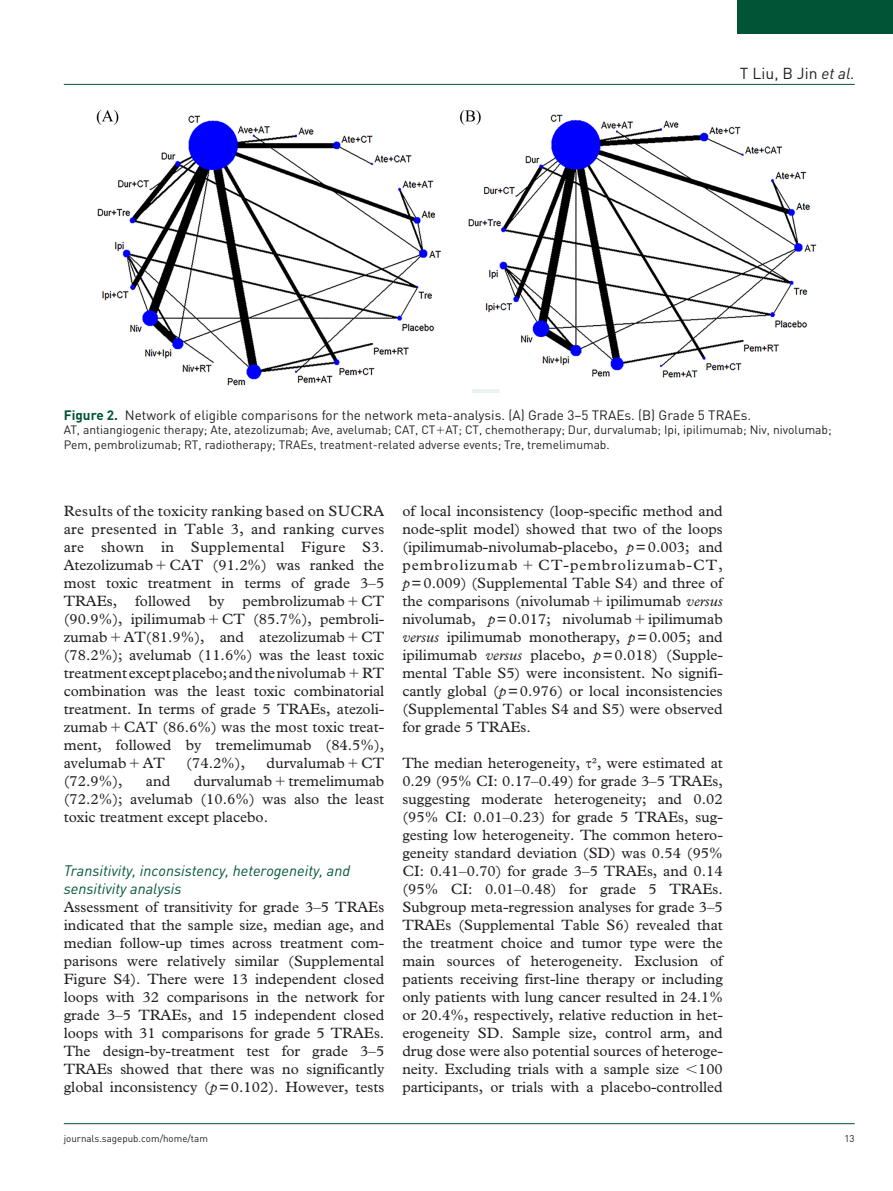
<style>
.page{position:relative;width:893px;height:1191px;background:#fff}
.page>*{position:absolute;margin:0;border:0;box-sizing:border-box;transform-origin:0 0}
.t1{font:15.75px "DIN";color:#231f20}
.t2{font:15px/18px "Plantin Std";color:#231f20;text-align:justify}
.t3{font:italic 15px/18px "DIN";color:#015436}
.t4{font:13.5px "DIN";color:#231f20}
.t5{font:12px/14.2px "DIN";color:#231f20}
.t6{font:9.75px "DIN";color:#231f20}
.s1{font-style:italic}
.s2{font-weight:700;color:#015436}
</style>
<div class="page">
<hr style="left:64px;top:84px;width:791px;height:1px;background:#015436">
<hr style="left:64px;top:1123px;width:791px;height:1px;background:#015436">
<div style="left:738px;top:0;width:155px;height:34px;background:#015436"></div>
<img style="left:96px;top:110px;width:721px;height:282px">
<p class="t1" style="left:740px;top:63px;width:116px">T Liu, B Jin <span class="s1">et al.</span></p>
<p class="t4" style="left:64px;top:407px;width:689px"><span class="s2">Figure 2.</span> Network of eligible comparisons for the network meta-analysis. (A) Grade 3–5 TRAEs. (B) Grade 5 TRAEs.</p>
<p class="t5" style="left:64px;top:423px;width:769px">AT, antiangiogenic therapy; Ate, atezolizumab; Ave, avelumab; CAT, CT AT; CT, chemotherapy; Dur, durvalumab; Ipi, ipilimumab; Niv, nivolumab;<br>Pem, pembrolizumab; RT, radiotherapy; TRAEs, treatment-related adverse events; Tre, tremelimumab.</p>
<p class="t2" style="left:64px;top:502px;width:322px">Results of the toxicity ranking based on SUCRA are presented in Table 3, and ranking curves are shown in Supplemental Figure S3.<br>Atezolizumab CAT (91.2%) was ranked the most toxic treatment in terms of grade 3–5<br>TRAEs, followed by pembrolizumab CT (90.9%), ipilimumab CT (85.7%), pembroli&shy;zumab AT(81.9%), and atezolizumab CT (78.2%); avelumab (11.6%) was the least toxic treatment except placebo; and the nivolumab RT combination was the least toxic combinatorial treatment. In terms of grade 5 TRAEs, atezoli&shy;zumab CAT (86.6%) was the most toxic treat&shy;ment, followed by tremelimumab (84.5%), avelumab AT</p>
<p class="t2" style="left:186px;top:754px;width:60px">(74.2%),</p>
<p class="t2" style="left:267px;top:754px;width:119px">durvalumab CT</p>
<p class="t2" style="left:64px;top:772px;width:322px;text-indent:130px">durvalumab tremelimumab (72.2%); avelumab (10.6%) was also the least toxic treatment except placebo.</p>
<p class="t2" style="left:64px;top:772px;width:60px">(72.9%),</p>
<p class="t2" style="left:146px;top:772px;width:26px">and</p>
<p class="t3" style="left:64px;top:861px;width:288px">Transitivity, inconsistency, heterogeneity, and sensitivity analysis</p>
<p class="t2" style="left:64px;top:898px;width:322px">Assessment of transitivity for grade 3–5 TRAEs indicated that the sample size, median age, and median follow-up times across treatment com&shy;parisons were relatively similar (Supplemental Figure S4). There were 13 independent closed loops with 32 comparisons in the network for grade 3–5 TRAEs, and 15 independent closed loops with 31 comparisons for grade 5 TRAEs.<br>The design-by-treatment test for grade 3–5<br>TRAEs showed that there was no significantly global inconsistency (<span class="s1">p</span>=0.102). However, tests</p>
<p class="t2" style="left:402px;top:502px;width:322px">of local inconsistency (loop-specific method and node-split model) showed that two of the loops (ipilimumab-nivolumab-placebo, <span class="s1">p</span>=0.003; and pembrolizumab</p>
<p class="t2" style="left:402px;top:556px;width:322px;text-indent:136px">CT-pembrolizumab-CT, <span class="s1">p</span>=0.009) (Supplemental Table S4) and three of the comparisons (nivolumab ipilimumab <span class="s1">versus </span>nivolumab, <span class="s1">p</span>=0.017; nivolumab ipilimumab <span class="s1">versus</span> ipilimumab monotherapy, <span class="s1">p</span>=0.005; and ipilimumab <span class="s1">versus</span> placebo, <span class="s1">p</span>=0.018) (Supple&shy;mental Table S5) were inconsistent. No signifi&shy;cantly global (<span class="s1">p</span>=0.976) or local inconsistencies (Supplemental Tables S4 and S5) were observed for grade 5 TRAEs.</p>
<p class="t2" style="left:402px;top:754px;width:322px">The median heterogeneity, ², were estimated at 0.29 (95% CI: 0.17–0.49) for grade 3–5 TRAEs, suggesting moderate heterogeneity; and 0.02 (95% CI: 0.01–0.23) for grade 5 TRAEs, sug&shy;gesting low heterogeneity. The common hetero&shy;geneity standard deviation (SD) was 0.54 (95% CI: 0.41–0.70) for grade 3–5 TRAEs, and 0.14 (95% CI: 0.01–0.48) for grade 5 TRAEs.<br>Subgroup meta-regression analyses for grade 3–5<br>TRAEs (Supplemental Table S6) revealed that the treatment choice and tumor type were the main sources of heterogeneity. Exclusion of patients receiving first-line therapy or including only patients with lung cancer resulted in 24.1% or 20.4%, respectively, relative reduction in het&shy;erogeneity SD. Sample size, control arm, and drug dose were also potential sources of heteroge&shy;neity. Excluding trials with a sample size</p>
<p class="t2" style="left:402px;top:1060px;width:322px;text-align:right">100<br>participants, or trials with a placebo-controlled</p>
<p class="t6" style="left:64px;top:1132px;width:146px">journals.sagepub.com/home/tam</p>
<p class="t6" style="left:844px;top:1132px;width:12px">13</p>
</div>
